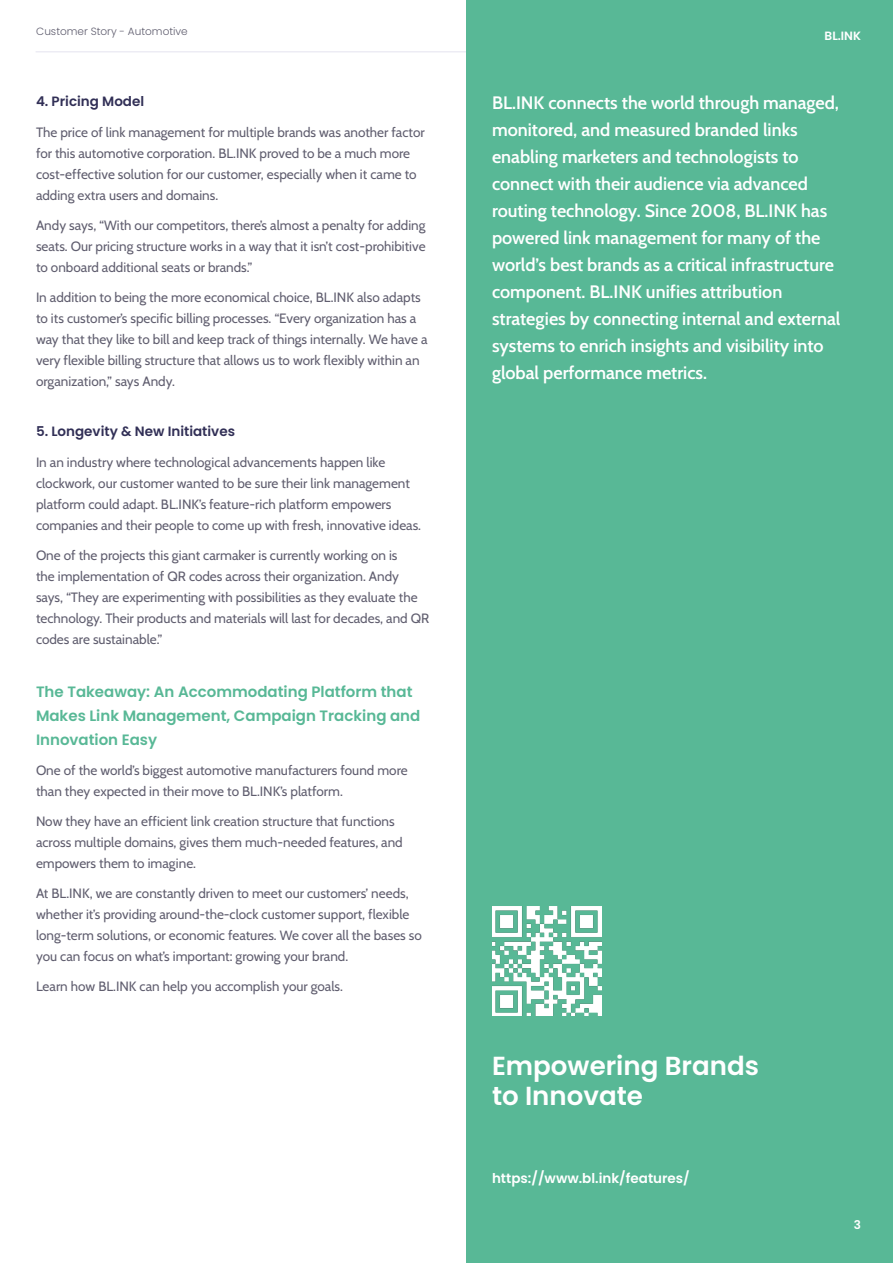
<style>
.page{position:relative;width:893px;height:1263px;background:#fff}
.page>*{position:absolute;margin:0;border:0;box-sizing:border-box;transform-origin:0 0}
.t1{font:600 26.1px/30.9px "Poppins";color:#fff}
.t2{font:18px/27px "Cabin";color:#fff}
.t3{font:600 15px/24px "Poppins";color:#58b896}
.t4{font:13.5px/21px "Cabin";color:#605e6f}
.t5{font:600 13.5px "Poppins";color:#312f56}
.t6{font:600 13.5px "Poppins";color:#fff}
.t7{font:600 12px "Poppins";color:#fff}
.t8{font:300 10.5px "Poppins";color:#605e6f}
</style>
<div class="page">
<hr style="left:36px;top:51px;width:825px;height:2px;background:#edecf4">
<div style="left:466px;top:0;width:427px;height:1263px;background:#58b896"></div>
<img style="left:492px;top:906px;width:109px;height:110px">
<p class="t8" style="left:36px;top:25px;width:153px">Customer Story - Automotive</p>
<p class="t5" style="left:36px;top:93px;width:110px">4. Pricing Model</p>
<p class="t4" style="left:36px;top:120px;width:390px">The price of link management for multiple brands was another factor for this automotive corporation. BL.INK proved to be a much more cost-effective solution for our customer, especially when it came to adding extra users and domains.</p>
<p class="t4" style="left:36px;top:213px;width:391px;text-align:justify">Andy says, “With our competitors, there’s almost a penalty for adding seats. Our pricing structure works in a way that it isn’t cost-prohibitive to onboard additional seats or brands.”</p>
<p class="t4" style="left:36px;top:285px;width:393px">In addition to being the more economical choice, BL.INK also adapts to its customer’s specific billing processes. “Every organization has a way that they like to bill and keep track of things internally. We have a very flexible billing structure that allows us to work flexibly within an organization,” says Andy.</p>
<p class="t5" style="left:36px;top:423px;width:201px">5. Longevity &amp; New Initiatives</p>
<p class="t4" style="left:36px;top:450px;width:387px">In an industry where technological advancements happen like clockwork, our customer wanted to be sure their link management platform could adapt. BL.INK’s feature-rich platform empowers companies and their people to come up with fresh, innovative ideas.</p>
<p class="t4" style="left:36px;top:543px;width:395px">One of the projects this giant carmaker is currently working on is<br>the implementation of QR codes across their organization. Andy says, “They are experimenting with possibilities as they evaluate the technology. Their products and materials will last for decades, and QR codes are sustainable.”</p>
<p class="t3" style="left:36px;top:680px;width:386px">The Takeaway: An Accommodating Platform that<br>Makes Link Management, Campaign Tracking and<br>Innovation Easy</p>
<p class="t4" style="left:36px;top:759px;width:373px">One of the world’s biggest automotive manufacturers found more than they expected in their move to BL.INK’s platform.</p>
<p class="t4" style="left:36px;top:810px;width:368px">Now they have an efficient link creation structure that functions across multiple domains, gives them much-needed features, and empowers them to imagine.</p>
<p class="t4" style="left:36px;top:882px;width:387px">At BL.INK, we are constantly driven to meet our customers’ needs, whether it’s providing around-the-clock customer support, flexible long-term solutions, or economic features. We cover all the bases so you can focus on what’s important: growing your brand.</p>
<p class="t4" style="left:36px;top:975px;width:309px">Learn how BL.INK can help you accomplish your goals.</p>
<p class="t7" style="left:825px;top:29px;width:38px">BL.INK</p>
<p class="t2" style="left:492px;top:88px;width:350px">BL.INK connects the world through managed, monitored, and measured branded links enabling marketers and technologists to connect with their audience via advanced routing technology. Since 2008, BL.INK has powered link management for many of the world’s best brands as a critical infrastructure component. BL.INK unifies attribution strategies by connecting internal and external systems to enrich insights and visibility into global performance metrics.</p>
<p class="t1" style="left:492px;top:1050px;width:268px">Empowering Brands to Innovate</p>
<p class="t6" style="left:492px;top:1170px;width:199px">https://www.bl.ink/features/</p>
<p class="t7" style="left:854px;top:1218px;width:9px">3</p>
</div>
